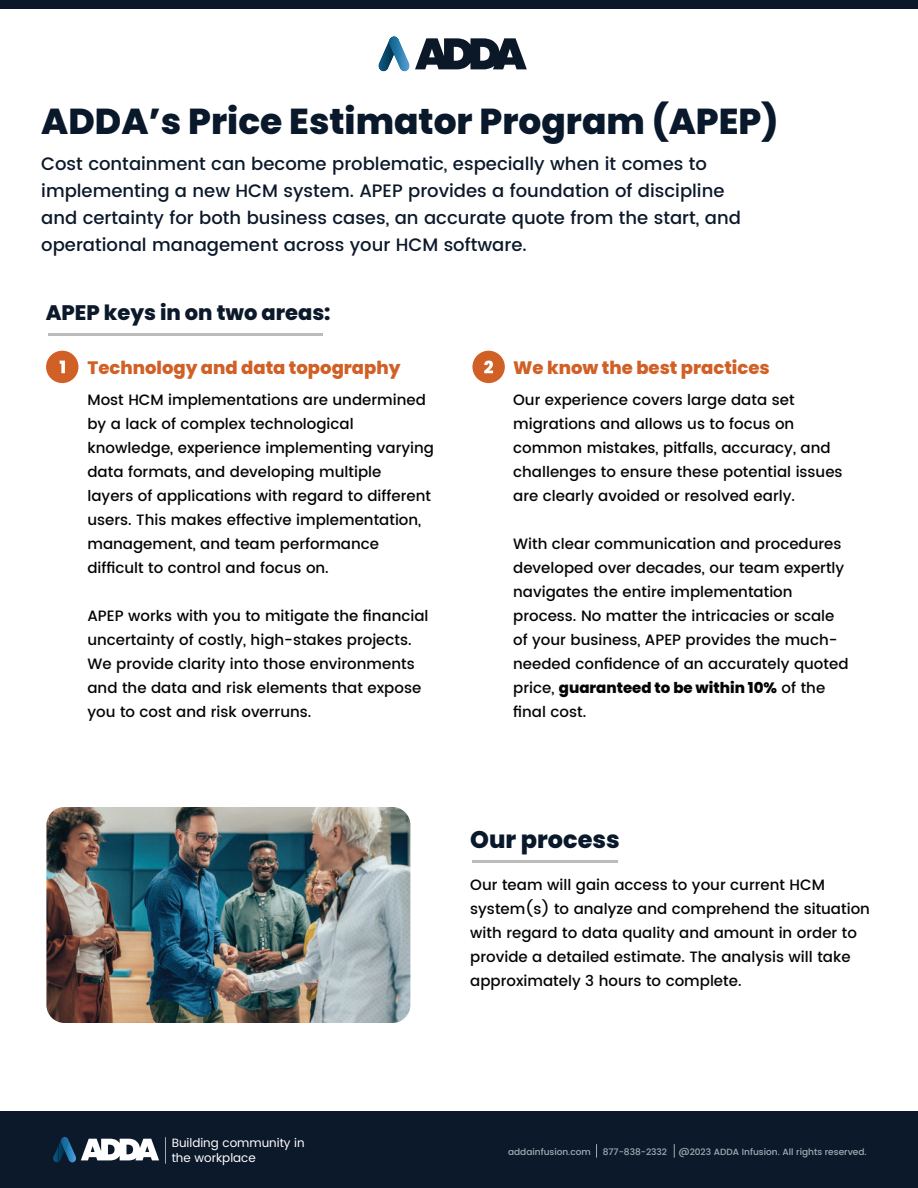
<style>
.page{position:relative;width:918px;height:1188px;background:#fff}
.page>*{position:absolute;margin:0;border:0;box-sizing:border-box;transform-origin:0 0}
.t1{font:800 36px "Poppins";color:#09192b}
.t2{font:800 24px "Poppins";color:#09192b}
.t3{font:800 21px "Poppins";color:#0c192a}
.t4{font:500 18px/27px "Poppins";color:#0c192a}
.t5{font:800 18px "Poppins";color:#d16027}
.t6{font:500 15px/24px "Poppins";color:#040503}
.t7{font:12px/14.4px "Poppins";color:#fff}
.t8{font:500 9px "Poppins";color:#a1acb4}
.s1{font-weight:800}
</style>
<div class="page">
<div style="left:0;top:1111px;width:918px;height:77px;background:#0c192a"></div>
<img style="left:53px;top:1140px;width:8px;height:22px">
<img style="left:61px;top:1141px;width:15px;height:21px">
<svg style="left:61px;top:1137px;width:8px;height:6px"></svg>
<svg style="left:81px;top:1139px;width:78px;height:21px"></svg>
<svg style="left:674px;top:1144px;width:1px;height:14px"></svg>
<svg style="left:596px;top:1144px;width:1px;height:14px"></svg>
<svg style="left:165px;top:1137px;width:1px;height:27px"></svg>
<div style="left:0;top:0;width:918px;height:9px;background:#0b1829"></div>
<hr style="left:48px;top:333px;width:275px;height:3px;background:#bdbcbc">
<div style="left:46px;top:351px;width:32px;height:32px;background:#d16027;border-radius:50%"></div>
<svg style="left:60px;top:361px;width:5px;height:12px"></svg>
<div style="left:472px;top:351px;width:33px;height:32px;background:#d16027;border-radius:50%"></div>
<svg style="left:484px;top:361px;width:9px;height:12px"></svg>
<hr style="left:473px;top:860px;width:145px;height:3px;background:#bdbcbc">
<img style="left:46px;top:807px;width:364px;height:216px">
<svg style="left:378px;top:36px;width:149px;height:36px"></svg>
<h1 class="t1" style="left:41px;top:101px;width:739px">ADDA’s Price Estimator Program (APEP)</h1>
<p class="t4" style="left:41px;top:150px;width:701px">Cost containment can become problematic, especially when it comes to implementing a new HCM system. APEP provides a foundation of discipline and certainty for both business cases, an accurate quote from the start, and operational management across your HCM software.</p>
<h3 class="t3" style="left:46px;top:301px;width:286px">APEP keys in on two areas:</h3>
<p class="t5" style="left:87px;top:357px;width:315px">Technology and data topography</p>
<p class="t5" style="left:513px;top:357px;width:258px">We know the best practices</p>
<p class="t6" style="left:87px;top:388px;width:348px">Most HCM implementations are undermined by a lack of complex technological knowledge, experience implementing varying data formats, and developing multiple<br>layers of applications with regard to different users. This makes effective implementation, management, and team performance difficult to control and focus on.</p>
<p class="t6" style="left:87px;top:604px;width:343px">APEP works with you to mitigate the financial uncertainty of costly, high-stakes projects.<br>We provide clarity into those environments and the data and risk elements that expose you to cost and risk overruns.</p>
<p class="t6" style="left:513px;top:388px;width:331px">Our experience covers large data set migrations and allows us to focus on common mistakes, pitfalls, accuracy, and challenges to ensure these potential issues are clearly avoided or resolved early.</p>
<p class="t6" style="left:513px;top:532px;width:337px">With clear communication and procedures developed over decades, our team expertly navigates the entire implementation process. No matter the intricacies or scale of your business, APEP provides the much&shy;needed confidence of an accurately quoted price, <span class="s1">guaranteed to be within 10%</span> of the final cost.</p>
<h2 class="t2" style="left:470px;top:826px;width:151px">Our process</h2>
<p class="t6" style="left:470px;top:873px;width:401px">Our team will gain access to your current HCM system(s) to analyze and comprehend the situation with regard to data quality and amount in order to provide a detailed estimate. The analysis will take approximately 3 hours to complete.</p>
<p class="t7" style="left:172px;top:1136px;width:134px">Building community in the workplace</p>
<p class="t8" style="left:508px;top:1146px;width:84px">addainfusion.com</p>
<p class="t8" style="left:603px;top:1146px;width:66px">877-838-2332</p>
<p class="t8" style="left:679px;top:1146px;width:189px">@2023 ADDA Infusion. All rights reserved.</p>
</div>
